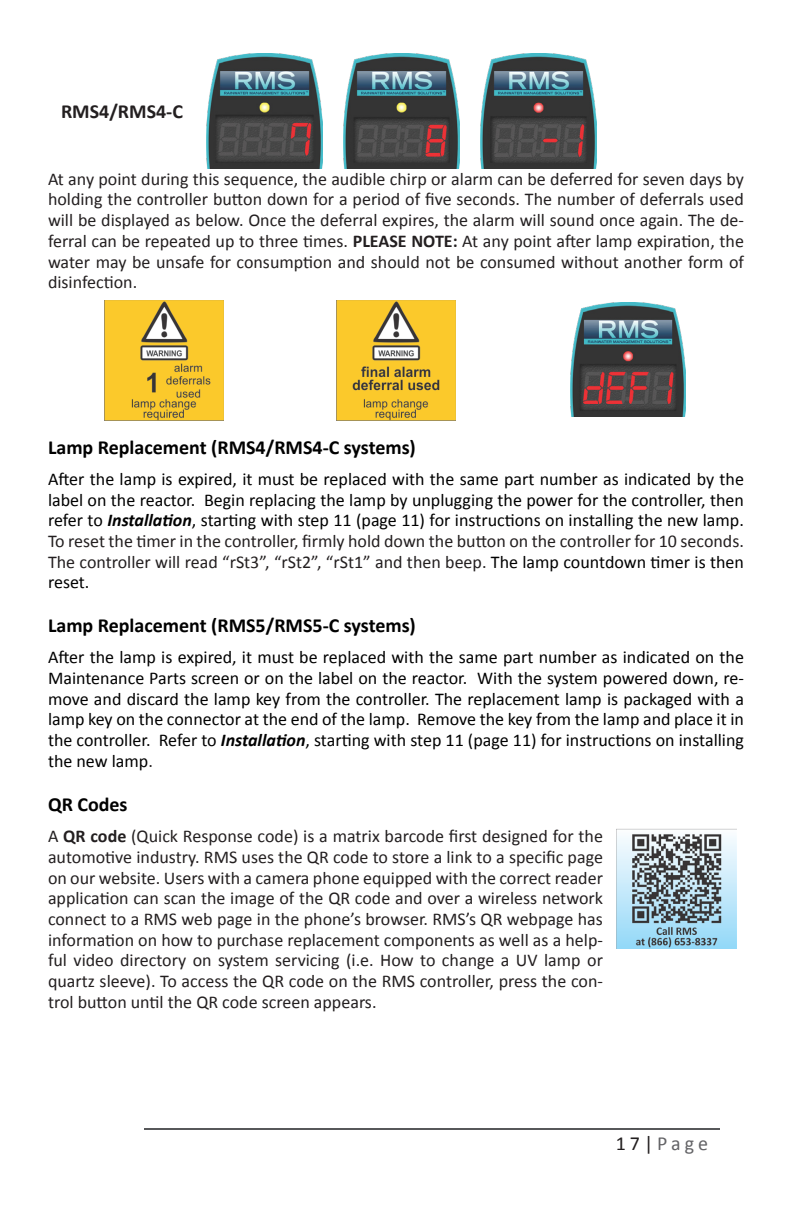
<style>
.page{position:relative;width:792px;height:1224px;background:#fff}
.page>*{position:absolute;margin:0;border:0;box-sizing:border-box;transform-origin:0 0}
.Heading_2{font:700 20px "Calibri";color:#000}
.t1{font:700 20px "Calibri";color:#231f20}
.t2{font:20px "Calibri";letter-spacing:.195em;color:#636366}
.t3{font:18px/20.8px "Calibri";color:#231f20;text-align:justify}
.t4{font:18px/20.8px "Calibri";color:#000;text-align:justify}
.s1{font-weight:700}
.s2{font-weight:700;font-style:italic}
.s3{color:#231f20}
</style>
<div class="page">
<hr style="left:144px;top:1128px;width:576px;height:2px;background:#57585a">
<img style="left:207px;top:54px;width:115px;height:114px">
<img style="left:344px;top:54px;width:115px;height:114px">
<img style="left:481px;top:54px;width:115px;height:114px">
<img style="left:104px;top:300px;width:120px;height:120px">
<img style="left:336px;top:300px;width:120px;height:120px">
<img style="left:570px;top:302px;width:116px;height:114px">
<img style="left:616px;top:829px;width:120px;height:120px">
<p class="t1" style="left:61px;top:97px;width:123px">RMS4/RMS4-C</p>
<p class="t3" style="left:48px;top:168px;width:698px">At any point during this sequence, the audible chirp or alarm can be deferred for seven days by holding the controller button down for a period of five seconds. The number of deferrals used will be displayed as below. Once the deferral expires, the alarm will sound once again. The de&shy;ferral can be repeated up to three times. <span class="s1">PLEASE NOTE:</span> At any point after lamp expiration, the water may be unsafe for consumption and should not be consumed without another form of disinfection.</p>
<p class="Heading_2" style="left:48px;top:434px;width:369px">Lamp Replacement (RMS4/RMS4-C systems)</p>
<p class="t4" style="left:48px;top:468px;width:698px">After the lamp is expired, it must be replaced with the same part number as indicated by the label on the reactor. Begin replacing the lamp by unplugging the power for the controller, then refer to <span class="s2">Installation</span>, starting with step 11 (page 11) for instructions on installing the new lamp.<br><span class="s3">To reset the timer in the controller, firmly hold down the button on the controller for 10 seconds.<br>The controller will read “rSt3”, “rSt2”, “rSt1” and then beep.</span> The lamp countdown timer is then reset.</p>
<p class="Heading_2" style="left:48px;top:612px;width:369px">Lamp Replacement (RMS5/RMS5-C systems)</p>
<p class="t4" style="left:48px;top:646px;width:698px">After the lamp is expired, it must be replaced with the same part number as indicated on the Maintenance Parts screen or on the label on the reactor. With the system powered down, re&shy;move and discard the lamp key from the controller. The replacement lamp is packaged with a lamp key on the connector at the end of the lamp. Remove the key from the lamp and place it in the controller. Refer to <span class="s2">Installation</span>, starting with step 11 (page 11) for instructions on installing the new lamp<span class="s3">.</span></p>
<p class="Heading_2" style="left:48px;top:790px;width:81px">QR Codes</p>
<p class="t3" style="left:48px;top:825px;width:557px">A <span class="s1">QR code</span> (Quick Response code) is a matrix barcode first designed for the automotive industry. RMS uses the QR code to store a link to a specific page on our website. Users with a camera phone equipped with the correct reader application can scan the image of the QR code and over a wireless network connect to a RMS web page in the phone’s browser. RMS’s QR webpage has information on how to purchase replacement components as well as a help&shy;ful video directory on system servicing (i.e. How to change a UV lamp or quartz sleeve). To access the QR code on the RMS controller, press the con&shy;trol button until the QR code screen appears.</p>
<p class="t2" style="left:616px;top:1129px;width:94px"><span class="s3">17|</span>Page</p>
</div>
